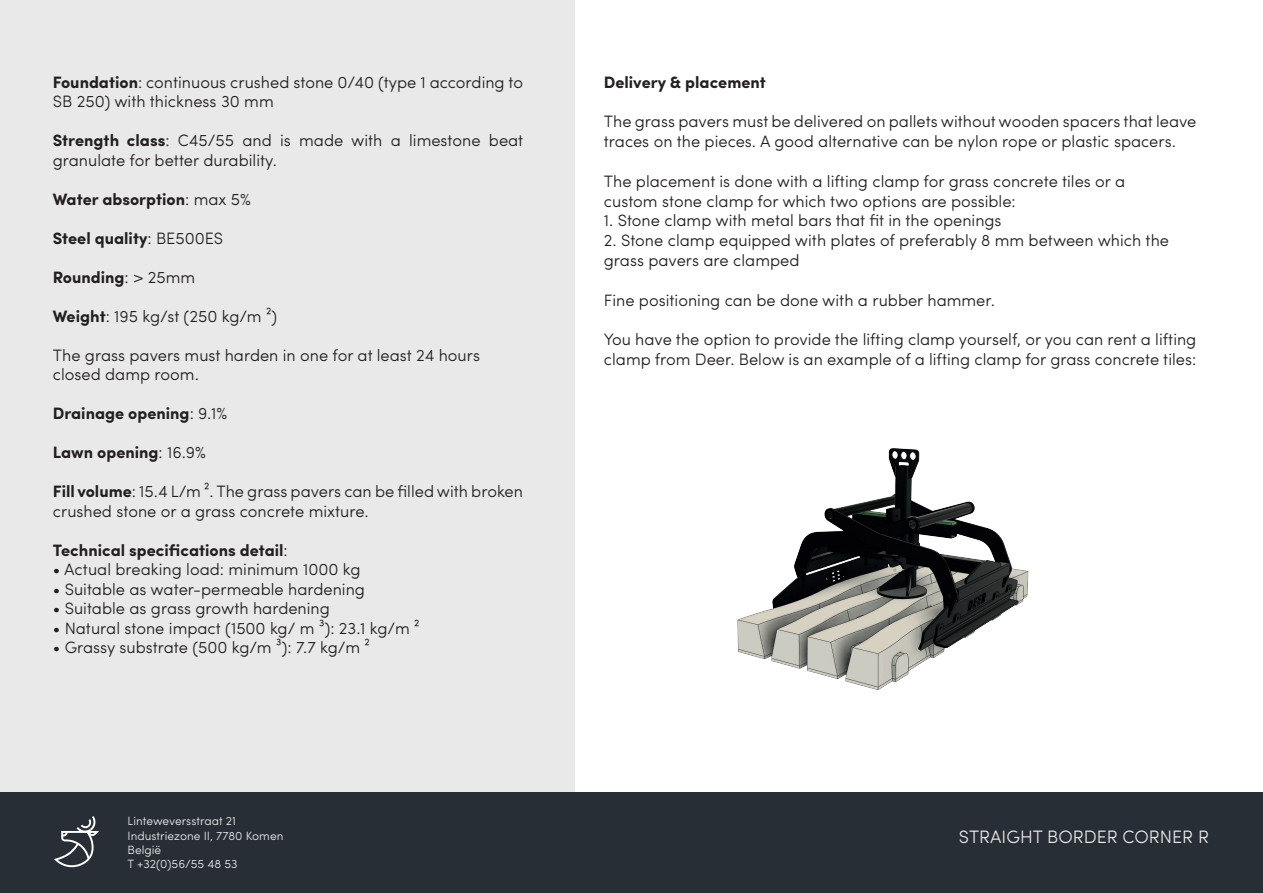
<style>
.page{position:relative;width:1263px;height:893px;background:#fff}
.page>*{position:absolute;margin:0;border:0;box-sizing:border-box;transform-origin:0 0}
.t1{font:300 18px "Sofia Pro";color:#e9e9e9}
.t2{font:300 16.5px/19.5px "Sofia Pro";color:#231f20}
.t3{font:700 16.5px "Sofia Pro";color:#231f20}
.t4{font:300 12px/14.4px "Sofia Pro";color:#e9e9e9}
.s1{font-weight:700}
.s2{font-weight:300}
</style>
<div class="page">
<div style="left:0;top:0;width:574px;height:893px;background:#e9e9e9"></div>
<div style="left:0;top:792px;width:1263px;height:101px;background:#282e35"></div>
<svg style="left:54px;top:816px;width:45px;height:51px"></svg>
<img style="left:737px;top:448px;width:292px;height:242px">
<p class="t2" style="left:53px;top:71px;width:472px"><span class="s1">Foundation</span>: continuous crushed stone 0/40 (type 1 according to<br>SB 250) with thickness 30 mm</p>
<p class="t2" style="left:53px;top:130px;width:472px"><span class="s1">Strength class</span>: C45/55 and is made with a limestone beat granulate for better durability.</p>
<p class="t3" style="left:53px;top:186px;width:200px">Water absorption<span class="s2">: max 5%</span></p>
<p class="t3" style="left:53px;top:225px;width:172px">Steel quality<span class="s2">: BE500ES</span></p>
<p class="t3" style="left:53px;top:264px;width:144px">Rounding<span class="s2">: &gt; 25mm</span></p>
<p class="t2" style="left:53px;top:305px;width:226px"><span class="s1">Weight</span>: 195 kg/st (250 kg/m ²)</p>
<p class="t2" style="left:53px;top:344px;width:429px">The grass pavers must harden in one for at least 24 hours closed damp room.</p>
<p class="t3" style="left:53px;top:401px;width:176px">Drainage opening<span class="s2">: 9.1%</span></p>
<p class="t3" style="left:53px;top:440px;width:155px">Lawn opening<span class="s2">: 16.9%</span></p>
<p class="t2" style="left:53px;top:481px;width:472px"><span class="s1">Fill volume</span>: 15.4 L/m ². The grass pavers can be filled with broken crushed stone or a grass concrete mixture.</p>
<p class="t3" style="left:53px;top:537px;width:236px">Technical specifications detail<span class="s2">:</span></p>
<p class="t2" style="left:53px;top:559px;width:309px">• Actual breaking load: minimum 1000 kg</p>
<p class="t2" style="left:53px;top:578px;width:314px">• Suitable as water-permeable hardening</p>
<p class="t2" style="left:53px;top:598px;width:279px">• Suitable as grass growth hardening</p>
<p class="t2" style="left:53px;top:617px;width:368px">• Natural stone impact (1500 kg/ m ³): 23.1 kg/m ²</p>
<p class="t2" style="left:53px;top:637px;width:318px">• Grassy substrate (500 kg/m ³): 7.7 kg/m ²</p>
<p class="t4" style="left:128px;top:813px;width:157px">Linteweversstraat 21<br>Industriezone II, 7780 Komen<br>België<br>T +32(0)56/55 48 53</p>
<p class="t3" style="left:604px;top:69px;width:164px">Delivery &amp; placement</p>
<p class="t2" style="left:604px;top:111px;width:594px">The grass pavers must be delivered on pallets without wooden spacers that leave traces on the pieces. A good alternative can be nylon rope or plastic spacers.</p>
<p class="t2" style="left:604px;top:170px;width:523px">The placement is done with a lifting clamp for grass concrete tiles or a custom stone clamp for which two options are possible:</p>
<p class="t2" style="left:604px;top:210px;width:399px">1. Stone clamp with metal bars that fit in the openings</p>
<p class="t2" style="left:604px;top:229px;width:567px">2. Stone clamp equipped with plates of preferably 8 mm between which the grass pavers are clamped</p>
<p class="t2" style="left:604px;top:289px;width:393px">Fine positioning can be done with a rubber hammer.</p>
<p class="t2" style="left:604px;top:328px;width:594px">You have the option to provide the lifting clamp yourself, or you can rent a lifting clamp from Deer. Below is an example of a lifting clamp for grass concrete tiles:</p>
<p class="t1" style="left:959px;top:824px;width:252px">STRAIGHT BORDER CORNER R</p>
</div>
